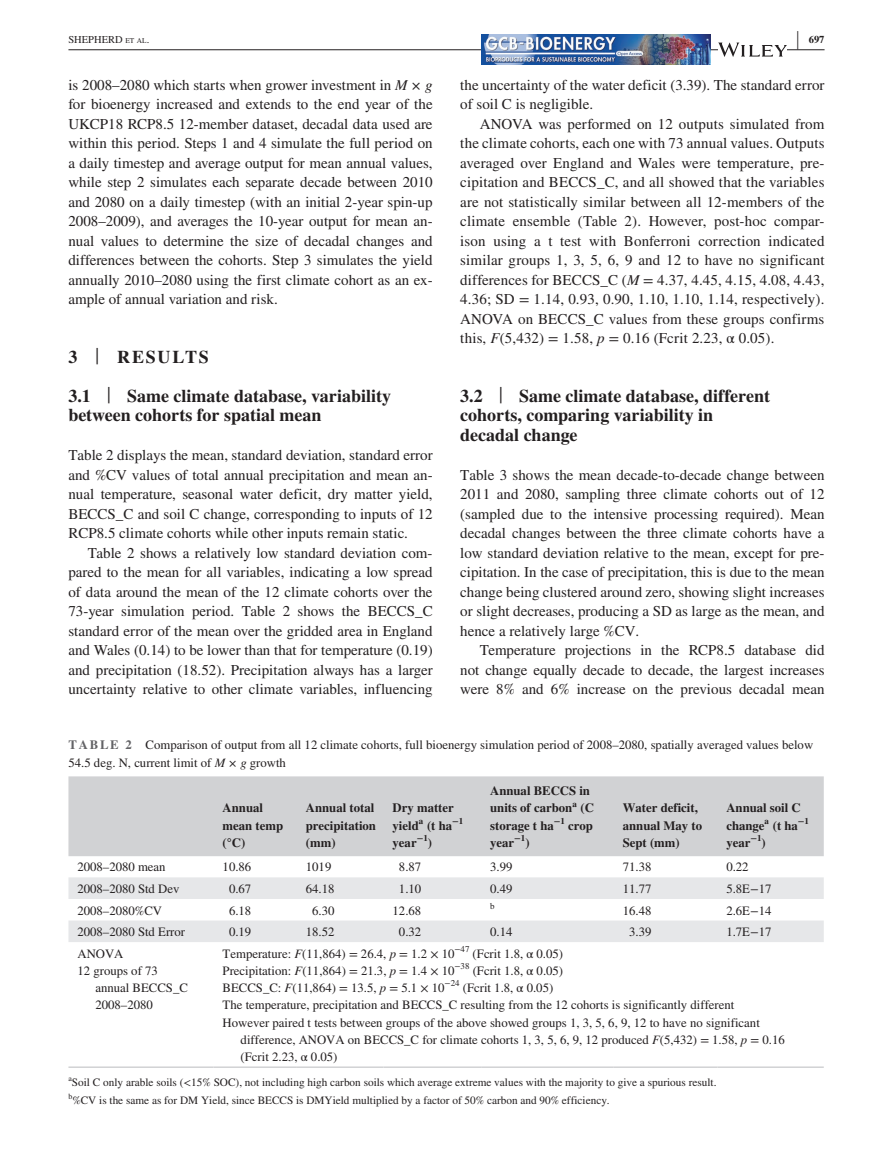
<style>
.page{position:relative;width:893px;height:1174px;background:#fff}
.page>*{position:absolute;margin:0;border:0;box-sizing:border-box;transform-origin:0 0}
.t1{font:700 25.95px "STIX";color:#231f20;scale:.36 1}
.t2{font:700 18px/19.5px "STIX";color:#231f20}
.t3{font:15px/19.5px "STIX";color:#231f20;text-align:justify}
.t4{font:12.75px/18px "STIX";color:#231f20}
.t5{font:700 12.75px/17.2px "STIX";color:#231f20}
.t6{font:11.25px "STIX";color:#231f20}
.t7{font:10.5px "STIX";color:#231f20}
.t8{font:700 10.5px "STIX";color:#231f20}
.t9{font:700 8.85px "STIX";color:#231f20}
.t10{font:8.85px "STIX";color:#231f20}
.t11{font:7.8px "STIX";color:#231f20}
.s1{font-size:7.35px}
.s2{font-style:italic}
.s3{font-weight:400;font-size:23.7px}
.s4{font-weight:700;color:#636366}
.s5{font-size:12.75px}
</style>
<div class="page">
<hr style="left:68px;top:49px;width:756px;height:1px;background:#231f20">
<img style="left:481px;top:35px;width:230px;height:30px">
<svg style="left:718px;top:43px;width:69px;height:14px"></svg>
<div style="left:68px;top:776px;width:756px;height:80px;background:#d1d2d4"></div>
<svg style="left:68px;top:877px;width:756px;height:65px;fill:#e6e7e9"></svg>
<hr style="left:68px;top:1066px;width:146px;height:2px;background:#d1d2d4">
<hr style="left:214px;top:1066px;width:83px;height:2px;background:#d1d2d4">
<hr style="left:297px;top:1066px;width:87px;height:2px;background:#d1d2d4">
<hr style="left:384px;top:1066px;width:97px;height:2px;background:#d1d2d4">
<hr style="left:481px;top:1066px;width:133px;height:2px;background:#d1d2d4">
<hr style="left:614px;top:1066px;width:103px;height:2px;background:#d1d2d4">
<hr style="left:717px;top:1066px;width:107px;height:2px;background:#d1d2d4">
<h1 class="t1" style="left:797px;top:25px;width:7px">|</h1>
<p class="t7" style="left:68px;top:32px;width:82px">SHEPHERD <span class="s1">et al</span>.</p>
<p class="t8" style="left:809px;top:33px;width:17px">697</p>
<p class="t3" style="left:68px;top:76px;width:366px">is 2008–2080 which starts when grower investment in <span class="s2">M × g </span>for bioenergy increased and extends to the end year of the UKCP18 RCP8.5 12-member dataset, decadal data used are within this period. Steps 1 and 4 simulate the full period on a daily timestep and average output for mean annual values, while step 2 simulates each separate decade between 2010 and 2080 on a daily timestep (with an initial 2-year spin-up 2008–2009), and averages the 10-year output for mean an&shy;nual values to determine the size of decadal changes and differences between the cohorts. Step 3 simulates the yield annually 2010–2080 using the first climate cohort as an ex&shy;ample of annual variation and risk.</p>
<p class="t3" style="left:460px;top:76px;width:366px">the uncertainty of the water deficit (3.39). The standard error of soil C is negligible.</p>
<p class="t3" style="left:460px;top:115px;width:366px;text-indent:20px">ANOVA was performed on 12 outputs simulated from the climate cohorts, each one with 73 annual values. Outputs averaged over England and Wales were temperature, pre&shy;cipitation and BECCS_C, and all showed that the variables are not statistically similar between all 12-members of the climate ensemble (Table 2). However, post-hoc compar&shy;ison using a t test with Bonferroni correction indicated similar groups 1, 3, 5, 6, 9 and 12 to have no significant differences for BECCS_C (<span class="s2">M</span> = 4.37, 4.45, 4.15, 4.08, 4.43, 4.36; SD = 1.14, 0.93, 0.90, 1.10, 1.10, 1.14, respectively).<br>ANOVA on BECCS_C values from these groups confirms this, <span class="s2">F</span>(5,432) = 1.58, <span class="s2">p</span> = 0.16 (Fcrit 2.23, α 0.05).</p>
<p class="t2" style="left:68px;top:337px;width:324px;line-height:39px">3 <span class="s3">|</span> RESULTS<br>3.1 <span class="s3">|</span> Same climate database, variability</p>
<p class="t2" style="left:68px;top:405px;width:255px">between cohorts for spatial mean</p>
<p class="t3" style="left:68px;top:446px;width:366px">Table 2 displays the mean, standard deviation, standard error and %CV values of total annual precipitation and mean an&shy;nual temperature, seasonal water deficit, dry matter yield, BECCS_C and soil C change, corresponding to inputs of 12<br>RCP8.5 climate cohorts while other inputs remain static.</p>
<p class="t3" style="left:68px;top:544px;width:366px;text-indent:20px">Table 2 shows a relatively low standard deviation com&shy;pared to the mean for all variables, indicating a low spread of data around the mean of the 12 climate cohorts over the 73-year simulation period. Table 2 shows the BECCS_C standard error of the mean over the gridded area in England and Wales (0.14) to be lower than that for temperature (0.19) and precipitation (18.52). Precipitation always has a larger uncertainty relative to other climate variables, influencing</p>
<p class="t2" style="left:460px;top:386px;width:311px">3.2 <span class="s3">|</span> Same climate database, different cohorts, comparing variability in decadal change</p>
<p class="t3" style="left:460px;top:466px;width:366px">Table 3 shows the mean decade-to-decade change between 2011 and 2080, sampling three climate cohorts out of 12 (sampled due to the intensive processing required). Mean decadal changes between the three climate cohorts have a low standard deviation relative to the mean, except for pre&shy;cipitation. In the case of precipitation, this is due to the mean change being clustered around zero, showing slight increases or slight decreases, producing a SD as large as the mean, and hence a relatively large %CV.</p>
<p class="t3" style="left:460px;top:641px;width:366px;text-indent:20px">Temperature projections in the RCP8.5 database did not change equally decade to decade, the largest increases were 8% and 6% increase on the previous decadal mean</p>
<p class="t4" style="left:68px;top:736px;width:746px"><span class="s4">TABLE 2</span> Comparison of output from all 12 climate cohorts, full bioenergy simulation period of 2008–2080, spatially averaged values below<br>54.5 deg. N, current limit of <span class="s2">M × g</span> growth</p>
<p class="t5" style="left:223px;top:799px;width:62px">Annual mean temp (°C)</p>
<p class="t5" style="left:306px;top:799px;width:72px">Annual total precipitation (mm)</p>
<p class="t5" style="left:393px;top:799px;width:72px">Dry matter yield<sup>a</sup> (t ha<sup>−1 </sup>year</p>
<p class="t5" style="left:490px;top:782px;width:105px">Annual BECCS in units of carbon<sup>a</sup> (C storage t ha<sup>−1</sup> crop year</p>
<p class="t5" style="left:623px;top:799px;width:81px">Water deficit, annual May to<br>Sept (mm)</p>
<p class="t5" style="left:726px;top:799px;width:84px">Annual soil C change<sup>a</sup> (t ha<sup>−1 </sup>year</p>
<p class="t9" style="left:417px;top:833px;width:17px">−1<span class="s5">)</span></p>
<p class="t9" style="left:514px;top:833px;width:17px">−1<span class="s5">)</span></p>
<p class="t9" style="left:750px;top:833px;width:17px">−1<span class="s5">)</span></p>
<p class="t4" style="left:77px;top:859px;width:90px">2008–2080 mean</p>
<p class="t4" style="left:223px;top:859px;width:30px">10.86</p>
<p class="t4" style="left:306px;top:859px;width:27px">1019</p>
<p class="t4" style="left:399px;top:859px;width:24px">8.87</p>
<p class="t4" style="left:490px;top:859px;width:24px">3.99</p>
<p class="t4" style="left:623px;top:859px;width:30px">71.38</p>
<p class="t4" style="left:726px;top:859px;width:24px">0.22</p>
<p class="t4" style="left:77px;top:880px;width:103px">2008–2080 Std Dev</p>
<p class="t4" style="left:229px;top:880px;width:24px">0.67</p>
<p class="t4" style="left:306px;top:880px;width:30px">64.18</p>
<p class="t4" style="left:399px;top:880px;width:24px">1.10</p>
<p class="t4" style="left:490px;top:880px;width:24px">0.49</p>
<p class="t4" style="left:623px;top:880px;width:30px">11.77</p>
<p class="t4" style="left:726px;top:880px;width:47px">5.8E−17</p>
<p class="t4" style="left:77px;top:902px;width:86px">2008–2080%CV</p>
<p class="t4" style="left:229px;top:902px;width:24px">6.18</p>
<p class="t4" style="left:312px;top:902px;width:24px">6.30</p>
<p class="t4" style="left:393px;top:902px;width:30px">12.68</p>
<p class="t10" style="left:490px;top:899px;width:6px">b</p>
<p class="t4" style="left:623px;top:902px;width:30px">16.48</p>
<p class="t4" style="left:726px;top:902px;width:47px">2.6E−14</p>
<p class="t4" style="left:77px;top:923px;width:109px">2008–2080 Std Error</p>
<p class="t4" style="left:229px;top:923px;width:24px">0.19</p>
<p class="t4" style="left:306px;top:923px;width:30px">18.52</p>
<p class="t4" style="left:399px;top:923px;width:24px">0.32</p>
<p class="t4" style="left:490px;top:923px;width:24px">0.14</p>
<p class="t4" style="left:629px;top:923px;width:24px">3.39</p>
<p class="t4" style="left:726px;top:923px;width:47px">1.7E−17</p>
<p class="t4" style="left:77px;top:945px;width:48px">ANOVA</p>
<p class="t4" style="left:77px;top:962px;width:82px">12 groups of 73</p>
<p class="t4" style="left:95px;top:979px;width:94px">annual BECCS_C</p>
<p class="t4" style="left:95px;top:997px;width:59px">2008–2080</p>
<p class="t4" style="left:223px;top:945px;width:342px">Temperature: <span class="s2">F</span>(11,864) = 26.4, <span class="s2">p</span> = 1.2 × 10<sup>−47</sup> (Fcrit 1.8, α 0.05)</p>
<p class="t4" style="left:223px;top:962px;width:342px">Precipitation: <span class="s2">F</span>(11,864) = 21.3, <span class="s2">p</span> = 1.4 × 10<sup>−38</sup> (Fcrit 1.8, α 0.05)</p>
<p class="t4" style="left:223px;top:979px;width:332px">BECCS_C: <span class="s2">F</span>(11,864) = 13.5, <span class="s2">p</span> = 5.1 × 10<sup>−24</sup> (Fcrit 1.8, α 0.05)</p>
<p class="t4" style="left:223px;top:997px;width:513px">The temperature, precipitation and BECCS_C resulting from the 12 cohorts is significantly different</p>
<p class="t4" style="left:223px;top:1014px;width:539px">However paired t tests between groups of the above showed groups 1, 3, 5, 6, 9, 12 to have no significant</p>
<p class="t4" style="left:241px;top:1031px;width:546px">difference, ANOVA on BECCS_C for climate cohorts 1, 3, 5, 6, 9, 12 produced <span class="s2">F</span>(5,432) = 1.58, <span class="s2">p</span> = 0.16</p>
<p class="t4" style="left:241px;top:1048px;width:98px">(Fcrit 2.23, α 0.05)</p>
<p class="t11" style="left:68px;top:1073px;width:5px">a</p>
<p class="t6" style="left:72px;top:1074px;width:646px">Soil C only arable soils (&lt;15% SOC), not including high carbon soils which average extreme values with the majority to give a spurious result.</p>
<p class="t11" style="left:68px;top:1091px;width:5px">b</p>
<p class="t6" style="left:72px;top:1092px;width:539px">%CV is the same as for DM Yield, since BECCS is DMYield multiplied by a factor of 50% carbon and 90% efficiency.</p>
</div>
